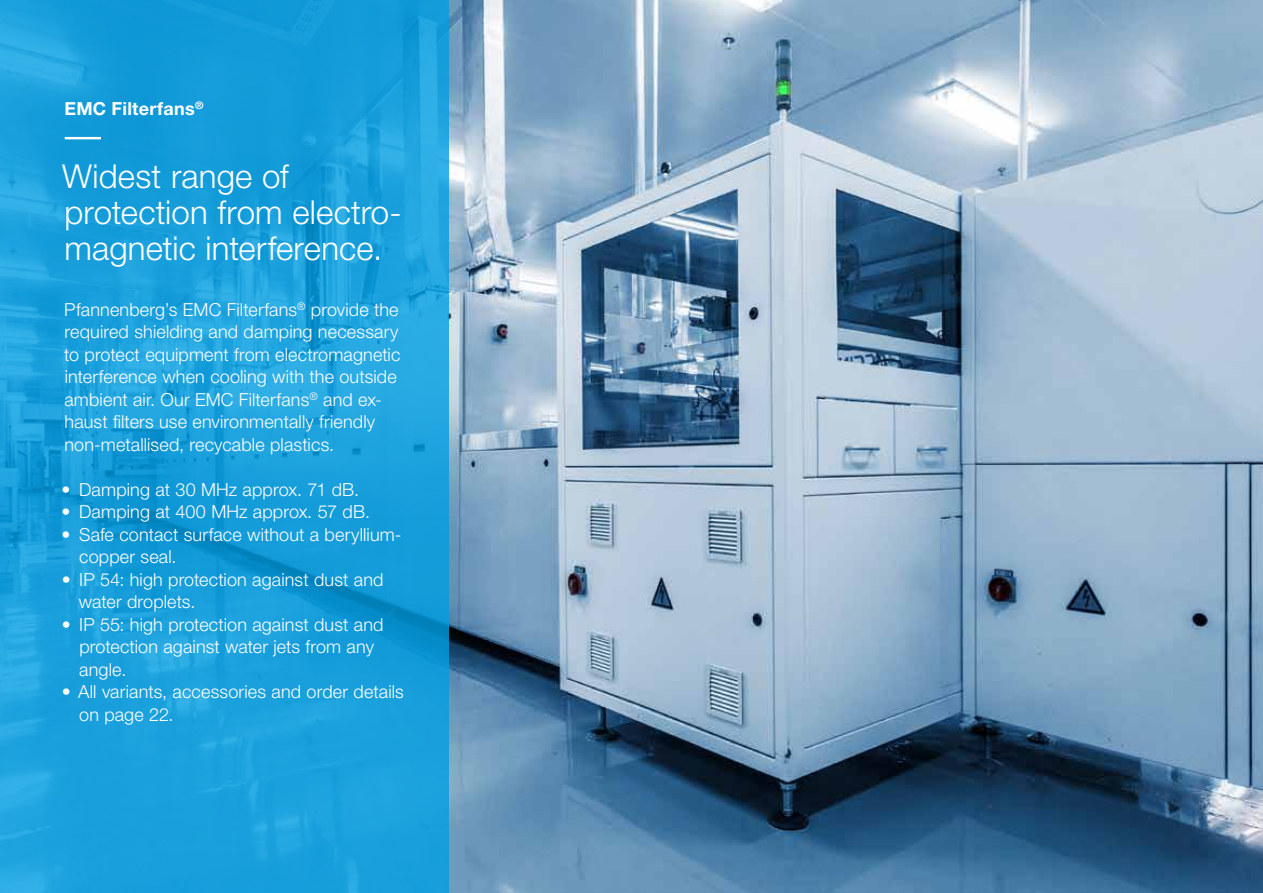
<style>
.page{position:relative;width:1263px;height:893px;background:#fff}
.page>*{position:absolute;margin:0;border:0;box-sizing:border-box;transform-origin:0 0}
.t1{font:300 33px/36px "Helvetica Neue LTW1 G";letter-spacing:.005em;color:#fff}
.t2{font:300 18px/22.5px "Helvetica Neue LTW1 G";letter-spacing:.01em;color:#fff}
.t3{font:700 18px "Helvetica Neue LTW1 G";letter-spacing:.015em;color:#fff}
</style>
<div class="page">
<img style="left:449px;top:0;width:814px;height:893px">
<svg style="left:0;top:0;width:449px;height:893px;fill:#199fdc"></svg>
<hr style="left:65px;top:137px;width:36px;height:2px;background:#fff">
<p class="t3" style="left:64px;top:97px;width:141px">EMC Filterfans<sup>®</sup></p>
<h1 class="t1" style="left:62px;top:158px;width:341px">Widest range of protection from electro&shy;magnetic interference.</h1>
<p class="t2" style="left:64px;top:298px;width:338px">Pfannenberg’s EMC Filterfans<sup>®</sup> provide the required shielding and damping necessary to protect equipment from electromagnetic interference when cooling with the outside ambient air. Our EMC Filterfans<sup>®</sup> and ex&shy;haust filters use environmentally friendly non-metallised, recycable plastics.</p>
<p class="t2" style="left:62px;top:478px;width:299px">• Damping at 30 MHz approx. 71 dB.</p>
<p class="t2" style="left:62px;top:501px;width:310px">• Damping at 400 MHz approx. 57 dB.</p>
<p class="t2" style="left:79px;top:523px;width:324px;text-indent:-18px">• Safe contact surface without a beryllium&shy;copper seal.</p>
<p class="t2" style="left:79px;top:568px;width:306px;text-indent:-17px">• IP 54: high protection against dust and water droplets.</p>
<p class="t2" style="left:79px;top:613px;width:306px;text-indent:-18px">• IP 55: high protection against dust and protection against water jets from any angle.</p>
<p class="t2" style="left:79px;top:681px;width:326px;text-indent:-18px">• All variants, accessories and order details on page 22.</p>
</div>
